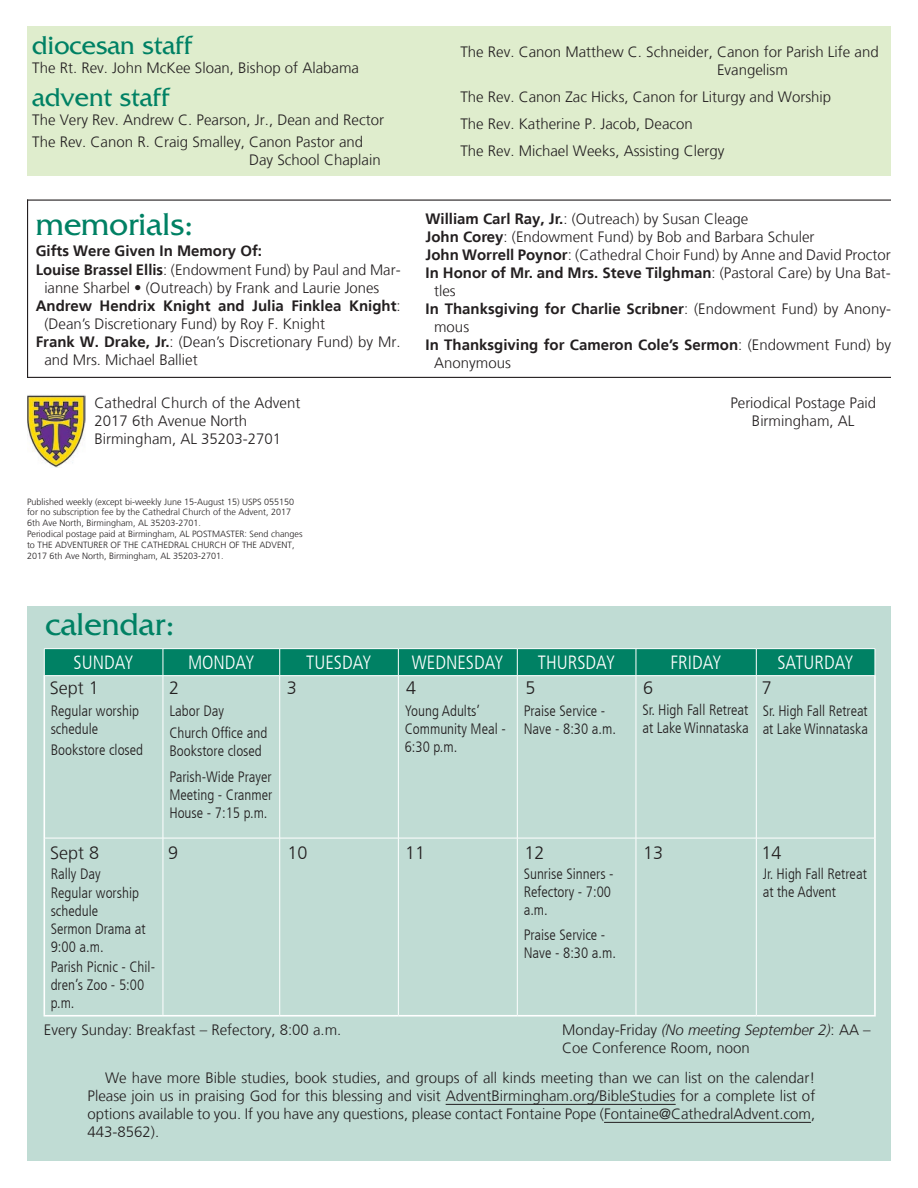
<style>
.page{position:relative;width:918px;height:1188px;background:#fff}
.page>*{position:absolute;margin:0;border:0;box-sizing:border-box;transform-origin:0 0}
.t1{font:33px "Friz Quadrata Std";color:#008164}
.t2{font:27px "Friz Quadrata Std";color:#008164}
.t3{font:300 condensed 19.05px "Frutiger";color:#fff}
.t4{font:300 18px "Frutiger";color:#231f20}
.t5{font:300 15px/18px "Frutiger";color:#231f20}
.t6{font:300 condensed 15px/18px "Frutiger";color:#231f20}
.t7{font:700 15px/19.5px "Frutiger";color:#231f20}
.t8{font:300 9px/10.8px "Frutiger";color:#231f20}
.s1{font-weight:300}
.s2{font-weight:700}
.s3{font-style:italic}
</style>
<div class="page">
<img style="left:27px;top:395px;width:58px;height:73px">
<div style="left:27px;top:606px;width:864px;height:554px;background:#c0dcd4"></div>
<svg style="left:45px;top:676px;width:829px;height:162px"></svg>
<hr style="left:43px;top:676px;width:2px;height:162px;background:#fff">
<hr style="left:874px;top:676px;width:2px;height:162px;background:#fff">
<hr style="left:43px;top:838px;width:2px;height:177px;background:#fff">
<hr style="left:874px;top:838px;width:2px;height:177px;background:#fff">
<hr style="left:163px;top:676px;width:1px;height:162px;background:#fff">
<hr style="left:279px;top:676px;width:1px;height:162px;background:#fff">
<hr style="left:398px;top:676px;width:1px;height:162px;background:#fff">
<hr style="left:517px;top:676px;width:1px;height:162px;background:#fff">
<hr style="left:636px;top:676px;width:1px;height:162px;background:#fff">
<hr style="left:756px;top:676px;width:1px;height:162px;background:#fff">
<hr style="left:163px;top:838px;width:1px;height:177px;background:#fff">
<hr style="left:279px;top:838px;width:1px;height:177px;background:#fff">
<hr style="left:398px;top:838px;width:1px;height:177px;background:#fff">
<hr style="left:517px;top:838px;width:1px;height:177px;background:#fff">
<hr style="left:636px;top:838px;width:1px;height:177px;background:#fff">
<hr style="left:756px;top:838px;width:1px;height:177px;background:#fff">
<hr style="left:45px;top:838px;width:118px;height:1px;background:#fff">
<hr style="left:163px;top:838px;width:117px;height:1px;background:#fff">
<hr style="left:280px;top:838px;width:118px;height:1px;background:#fff">
<hr style="left:398px;top:838px;width:119px;height:1px;background:#fff">
<hr style="left:517px;top:838px;width:119px;height:1px;background:#fff">
<hr style="left:636px;top:838px;width:120px;height:1px;background:#fff">
<hr style="left:756px;top:838px;width:118px;height:1px;background:#fff">
<hr style="left:44px;top:1015px;width:119px;height:2px;background:#fff">
<hr style="left:163px;top:1015px;width:117px;height:2px;background:#fff">
<hr style="left:280px;top:1015px;width:118px;height:2px;background:#fff">
<hr style="left:398px;top:1015px;width:119px;height:2px;background:#fff">
<hr style="left:517px;top:1015px;width:119px;height:2px;background:#fff">
<hr style="left:636px;top:1015px;width:120px;height:2px;background:#fff">
<hr style="left:756px;top:1015px;width:120px;height:2px;background:#fff">
<hr style="left:44px;top:648px;width:119px;height:1px;background:#fff">
<hr style="left:163px;top:648px;width:117px;height:1px;background:#fff">
<hr style="left:280px;top:648px;width:118px;height:1px;background:#fff">
<hr style="left:398px;top:648px;width:119px;height:1px;background:#fff">
<hr style="left:517px;top:648px;width:119px;height:1px;background:#fff">
<hr style="left:636px;top:648px;width:120px;height:1px;background:#fff">
<hr style="left:756px;top:648px;width:119px;height:1px;background:#fff">
<svg style="left:44px;top:649px;width:832px;height:27px;background:#0c866b"></svg>
<hr style="left:446px;top:1104px;width:230px;height:1px;background:#231f20">
<hr style="left:604px;top:1122px;width:207px;height:1px;background:#231f20">
<div style="left:27px;top:26px;width:864px;height:150px;background:#dfedcd"></div>
<hr style="left:27px;top:200px;width:864px;height:1px;background:#231f20">
<hr style="left:27px;top:377px;width:864px;height:1px;background:#231f20">
<hr style="left:27px;top:200px;width:1px;height:178px;background:#231f20">
<h2 class="t2" style="left:32px;top:30px;width:160px">diocesan staff</h2>
<p class="t5" style="left:32px;top:59px;width:328px">The Rt. Rev. John McKee Sloan, Bishop of Alabama</p>
<h2 class="t2" style="left:32px;top:82px;width:138px">advent staff</h2>
<p class="t5" style="left:32px;top:109px;width:353px;line-height:22.2px">The Very Rev. Andrew C. Pearson, Jr., Dean and Rector<br>The Rev. Canon R. Craig Smalley, Canon Pastor and</p>
<p class="t5" style="left:249px;top:151px;width:133px">Day School Chaplain</p>
<h1 class="t1" style="left:36px;top:205px;width:159px">memorials:</h1>
<p class="t7" style="left:36px;top:241px;width:366px">Gifts Were Given In Memory Of:<br>Louise Brassel Ellis<span class="s1">: (Endowment Fund) by Paul and Mar-</span></p>
<p class="t5" style="left:44px;top:279px;width:337px">ianne Sharbel • (Outreach) by Frank and Laurie Jones</p>
<p class="t7" style="left:36px;top:296px;width:366px">Andrew Hendrix Knight and Julia Finklea Knight<span class="s1">:</span></p>
<p class="t5" style="left:44px;top:315px;width:282px">(Dean’s Discretionary Fund) by Roy F. Knight</p>
<p class="t5" style="left:36px;top:333px;width:366px"><span class="s2">Frank W. Drake, Jr.</span>: (Dean’s Discretionary Fund) by Mr.</p>
<p class="t5" style="left:44px;top:351px;width:155px">and Mrs. Michael Balliet</p>
<p class="t5" style="left:717px;top:43px;width:163px;text-indent:-257px">The Rev. Canon Matthew C. Schneider, Canon for Parish Life and<br>Evangelism</p>
<p class="t5" style="left:460px;top:83px;width:372px;line-height:27px">The Rev. Canon Zac Hicks, Canon for Liturgy and Worship<br>The Rev. Katherine P. Jacob, Deacon<br>The Rev. Michael Weeks, Assisting Clergy</p>
<p class="t5" style="left:426px;top:210px;width:324px"><span class="s2">William Carl Ray, Jr.</span>: (Outreach) by Susan Cleage</p>
<p class="t5" style="left:426px;top:228px;width:391px"><span class="s2">John Corey</span>: (Endowment Fund) by Bob and Barbara Schuler</p>
<p class="t5" style="left:426px;top:246px;width:467px"><span class="s2">John Worrell Poynor</span>: (Cathedral Choir Fund) by Anne and David Proctor</p>
<p class="t7" style="left:426px;top:263px;width:467px">In Honor of Mr. and Mrs. Steve Tilghman<span class="s1">: (Pastoral Care) by Una Bat-</span></p>
<p class="t5" style="left:434px;top:282px;width:23px">tles</p>
<p class="t7" style="left:426px;top:299px;width:467px">In Thanksgiving for Charlie Scribner<span class="s1">: (Endowment Fund) by Anony-</span></p>
<p class="t5" style="left:434px;top:318px;width:37px">mous</p>
<p class="t7" style="left:426px;top:335px;width:467px">In Thanksgiving for Cameron Cole’s Sermon<span class="s1">: (Endowment Fund) by</span></p>
<p class="t5" style="left:434px;top:354px;width:78px">Anonymous</p>
<p class="t5" style="left:94px;top:394px;width:207px">Cathedral Church of the Advent<br>2017 6th Avenue North<br>Birmingham, AL 35203-2701</p>
<p class="t5" style="left:730px;top:394px;width:147px;text-align:center">Periodical Postage Paid<br>Birmingham, AL</p>
<p class="t8" style="left:27px;top:496px;width:277px">Published weekly (except bi-weekly June 15-August 15) USPS 055150 for no subscription fee by the Cathedral Church of the Advent, 2017<br>6th Ave North, Birmingham, AL 35203-2701.<br>Periodical postage paid at Birmingham, AL POSTMASTER: Send changes to THE ADVENTURER OF THE CATHEDRAL CHURCH OF THE ADVENT, 2017 6th Ave North, Birmingham, AL 35203-2701.</p>
<h1 class="t1" style="left:45px;top:606px;width:131px">calendar:</h1>
<p class="t3" style="left:74px;top:652px;width:62px">SUNDAY</p>
<p class="t3" style="left:188px;top:652px;width:68px">MONDAY</p>
<p class="t3" style="left:306px;top:652px;width:67px">TUESDAY</p>
<p class="t3" style="left:412px;top:652px;width:93px">WEDNESDAY</p>
<p class="t3" style="left:538px;top:652px;width:79px">THURSDAY</p>
<p class="t3" style="left:670px;top:652px;width:53px">FRIDAY</p>
<p class="t3" style="left:777px;top:652px;width:78px">SATURDAY</p>
<p class="t6" style="left:51px;top:702px;width:90px">Regular worship schedule</p>
<p class="t6" style="left:51px;top:741px;width:94px">Bookstore closed</p>
<p class="t4" style="left:50px;top:677px;width:51px">Sept 1</p>
<p class="t4" style="left:169px;top:677px;width:12px">2</p>
<p class="t4" style="left:287px;top:677px;width:12px">3</p>
<p class="t4" style="left:406px;top:677px;width:12px">4</p>
<p class="t4" style="left:525px;top:677px;width:12px">5</p>
<p class="t4" style="left:643px;top:677px;width:12px">6</p>
<p class="t4" style="left:762px;top:677px;width:12px">7</p>
<p class="t6" style="left:405px;top:702px;width:103px">Young Adults’<br>Community Meal -<br>6:30 p.m.</p>
<p class="t6" style="left:524px;top:702px;width:94px">Praise Service -<br>Nave - 8:30 a.m.</p>
<p class="t6" style="left:642px;top:701px;width:108px">Sr. High Fall Retreat at Lake Winnataska</p>
<p class="t6" style="left:763px;top:702px;width:107px">Sr. High Fall Retreat at Lake Winnataska</p>
<p class="t6" style="left:169px;top:700px;width:100px;line-height:22.5px">Labor Day<br>Church Office and</p>
<p class="t6" style="left:169px;top:739px;width:104px;line-height:25.5px">Bookstore closed<br>Parish-Wide Prayer</p>
<p class="t6" style="left:169px;top:786px;width:105px">Meeting - Cranmer<br>House - 7:15 p.m.</p>
<p class="t4" style="left:50px;top:842px;width:51px">Sept 8</p>
<p class="t4" style="left:168px;top:842px;width:12px">9</p>
<p class="t4" style="left:288px;top:842px;width:22px">10</p>
<p class="t4" style="left:405px;top:842px;width:22px">11</p>
<p class="t4" style="left:524px;top:842px;width:22px">12</p>
<p class="t4" style="left:643px;top:842px;width:22px">13</p>
<p class="t4" style="left:762px;top:842px;width:22px">14</p>
<p class="t6" style="left:51px;top:864px;width:90px;line-height:19.5px">Rally Day<br>Regular worship</p>
<p class="t6" style="left:51px;top:902px;width:97px">schedule<br>Sermon Drama at<br>9:00 a.m.</p>
<p class="t6" style="left:51px;top:958px;width:106px">Parish Picnic - Chil&shy;dren’s Zoo - 5:00 p.m.</p>
<p class="t6" style="left:524px;top:865px;width:91px">Sunrise Sinners -<br>Refectory - 7:00 a.m.</p>
<p class="t6" style="left:524px;top:926px;width:94px">Praise Service -<br>Nave - 8:30 a.m.</p>
<p class="t6" style="left:763px;top:865px;width:106px">Jr. High Fall Retreat at the Advent</p>
<p class="t5" style="left:44px;top:1021px;width:299px">Every Sunday: Breakfast – Refectory, 8:00 a.m.</p>
<p class="t5" style="left:562px;top:1021px;width:310px">Monday-Friday <span class="s3">(No meeting September 2)</span>: AA –<br>Coe Conference Room, noon</p>
<p class="t5" style="left:88px;top:1069px;width:729px;text-align:justify;text-indent:17px">We have more Bible studies, book studies, and groups of all kinds meeting than we can list on the calendar!<br>Please join us in praising God for this blessing and visit AdventBirmingham.org/BibleStudies for a complete list of options available to you. If you have any questions, please contact Fontaine Pope (Fontaine@CathedralAdvent.com, 443-8562).</p>
</div>
